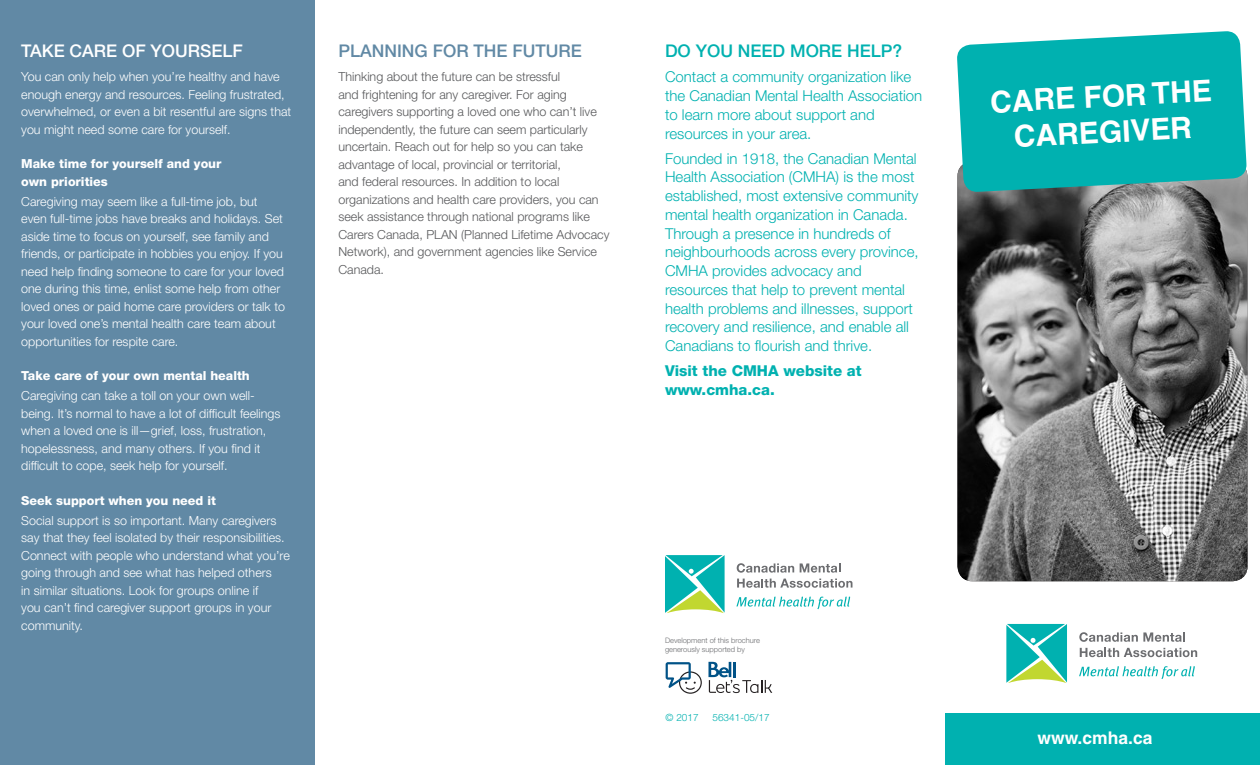
<style>
.page{position:relative;width:1260px;height:765px;background:#fff}
.page>*{position:absolute;margin:0;border:0;box-sizing:border-box;transform-origin:0 0}
.t1{font:700 30px/36px "Helvetica";color:#fff;text-align:center}
.Heading{font:500 17.5px "Helvetica Neue LT Std";color:#6189a5}
.Heading__reversed{font:500 17.5px "Helvetica Neue LT Std";color:#fff}
.Back_panel_heading{font:500 17.5px "Helvetica Neue LT Std";color:#00b1b0}
.t2{font:700 17.5px "Helvetica";color:#fff}
.Back_panel_text{font:300 15px/18.8px "Helvetica Neue LT Std";color:#00b1b0}
.Back_panel_text-2{font:800 15px/18.8px "Helvetica Neue LT Std";color:#00b1b0}
.Body_text__reversed{font:300 12.5px/17.5px "Helvetica Neue LT Std";color:#fff}
.Body_text{font:300 12.5px/17.5px "Helvetica Neue LT Std";color:#57585a}
.Subheading{font:800 12.5px/17.5px "Helvetica Neue LT Std";color:#fff}
.t3{font:300 10px "Helvetica Neue LT Std";color:#00b1b0}
.t4{font:300 7.5px/9px "Helvetica Neue LT Std";color:#6c6d70}
</style>
<div class="page">
<img style="left:958px;top:173px;width:290px;height:408px">
<svg style="left:957px;top:31px;width:290px;height:162px;background:#16b3b2"></svg>
<svg style="left:665px;top:555px;width:60px;height:58px;background:#49c4ab"></svg>
<svg style="left:737px;top:563px;width:57px;height:10px"></svg>
<svg style="left:800px;top:563px;width:40px;height:10px"></svg>
<svg style="left:737px;top:579px;width:115px;height:9px"></svg>
<svg style="left:736px;top:596px;width:114px;height:13px"></svg>
<svg style="left:708px;top:662px;width:64px;height:31px"></svg>
<hr style="left:733px;top:662px;width:3px;height:15px;background:#005287">
<svg style="left:666px;top:662px;width:36px;height:32px"></svg>
<div style="left:945px;top:714px;width:315px;height:51px;background:#00b1b0"></div>
<svg style="left:1006px;top:624px;width:61px;height:59px;background:#49c4ab"></svg>
<svg style="left:1079px;top:632px;width:106px;height:10px"></svg>
<svg style="left:1080px;top:648px;width:117px;height:9px"></svg>
<svg style="left:1079px;top:666px;width:116px;height:13px"></svg>
<div style="left:0;top:0;width:315px;height:765px;background:#6189a5"></div>
<p class="Heading__reversed" style="left:21px;top:41px;width:223px">TAKE CARE OF YOURSELF</p>
<p class="Body_text__reversed" style="left:21px;top:68px;width:271px">You can only help when you’re healthy and have enough energy and resources. Feeling frustrated, overwhelmed, or even a bit resentful are signs that you might need some care for yourself.</p>
<p class="Subheading" style="left:21px;top:155px;width:202px">Make time for yourself and your own priorities</p>
<p class="Body_text__reversed" style="left:21px;top:192px;width:265px">Caregiving may seem like a full-time job, but even full-time jobs have breaks and holidays. Set aside time to focus on yourself, see family and friends, or participate in hobbies you enjoy. If you need help finding someone to care for your loved one during this time, enlist some help from other loved ones or paid home care providers or talk to your loved one’s mental health care team about opportunities for respite care.</p>
<p class="Subheading" style="left:21px;top:367px;width:230px">Take care of your own mental health</p>
<p class="Body_text__reversed" style="left:21px;top:387px;width:261px">Caregiving can take a toll on your own well&shy;being. It’s normal to have a lot of difficult feelings when a loved one is ill—grief, loss, frustration, hopelessness, and many others. If you find it difficult to cope, seek help for yourself.</p>
<p class="Subheading" style="left:21px;top:492px;width:196px">Seek support when you need it</p>
<p class="Body_text__reversed" style="left:21px;top:511px;width:270px">Social support is so important. Many caregivers say that they feel isolated by their responsibilities.<br>Connect with people who understand what you’re going through and see what has helped others<br>in similar situations. Look for groups online if<br>you can’t find caregiver support groups in your community.</p>
<p class="Heading" style="left:338px;top:41px;width:245px">PLANNING FOR THE FUTURE</p>
<p class="Body_text" style="left:338px;top:68px;width:273px">Thinking about the future can be stressful<br>and frightening for any caregiver. For aging caregivers supporting a loved one who can’t live independently, the future can seem particularly uncertain. Reach out for help so you can take advantage of local, provincial or territorial,<br>and federal resources. In addition to local organizations and health care providers, you can seek assistance through national programs like Carers Canada, PLAN (Planned Lifetime Advocacy Network), and government agencies like Service Canada.</p>
<p class="Back_panel_heading" style="left:665px;top:41px;width:239px">DO YOU NEED MORE HELP?</p>
<p class="Back_panel_text" style="left:665px;top:67px;width:259px">Contact a community organization like the Canadian Mental Health Association to learn more about support and resources in your area.</p>
<p class="Back_panel_text" style="left:665px;top:149px;width:255px">Founded in 1918, the Canadian Mental Health Association (CMHA) is the most established, most extensive community mental health organization in Canada.<br>Through a presence in hundreds of neighbourhoods across every province, CMHA provides advocacy and resources that help to prevent mental health problems and illnesses, support recovery and resilience, and enable all Canadians to flourish and thrive.</p>
<p class="Back_panel_text-2" style="left:665px;top:361px;width:198px">Visit the CMHA website at www.cmha.ca.</p>
<p class="t4" style="left:665px;top:635px;width:97px">Development of this brochure generously supported by</p>
<p class="t3" style="left:666px;top:711px;width:35px">© 2017</p>
<p class="t3" style="left:713px;top:711px;width:59px">56341-05/17</p>
<p class="t1" style="left:989px;top:84px;width:223px;rotate:-3deg">CARE FOR THE<br>CAREGIVER</p>
<p class="t2" style="left:1038px;top:727px;width:117px">www.cmha.ca</p>
</div>
